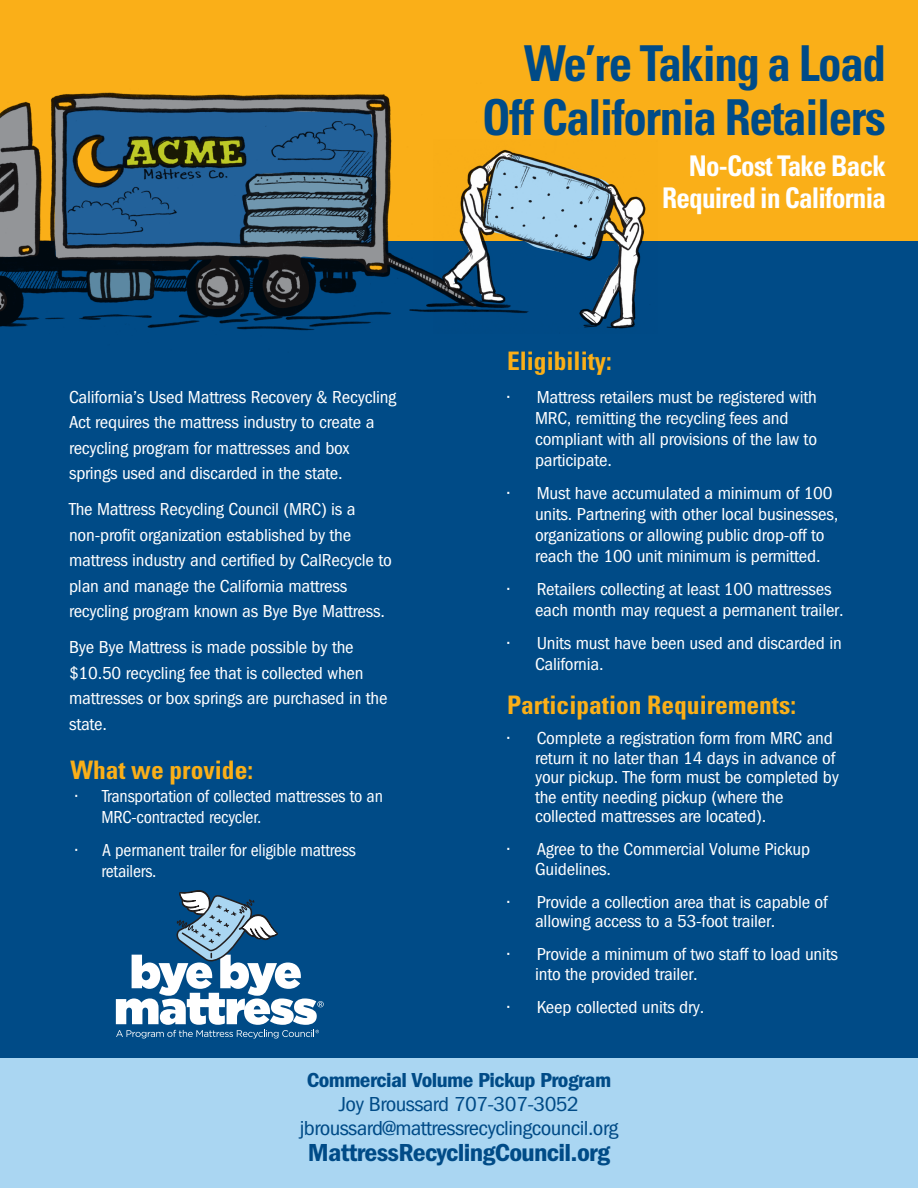
<style>
.page{position:relative;width:918px;height:1188px;background:#fff}
.page>*{position:absolute;margin:0;border:0;box-sizing:border-box;transform-origin:0 0}
.t1{font:700 condensed 49.5px/54px "Univers";letter-spacing:-.03em;color:#004b87;text-align:right;scale:.95 1}
.t2{font:700 condensed 28.5px/31.5px "Univers";letter-spacing:-.03em;color:#fff;text-align:right;scale:.95 1}
.t3{font:700 condensed 25.5px "Univers";color:#faaf18}
.t4{font:600 condensed 25.5px "Franklin Gothic";letter-spacing:-.025em;color:#004b87;scale:1.1 1}
.t5{font:condensed 21px/24px "Franklin Gothic";letter-spacing:-.025em;color:#004b87;text-align:center;scale:1.1 1}
.t6{font:600 condensed 21px "Franklin Gothic";letter-spacing:-.025em;color:#004b87;scale:1.1 1}
.t7{font:condensed 18px/25.5px "Franklin Gothic";letter-spacing:-.01em;color:#fff;scale:1.06 1}
.t8{font:condensed 18px/21px "Franklin Gothic";letter-spacing:-.01em;color:#fff}
</style>
<div class="page">
<div style="left:0;top:231px;width:918px;height:953px;background:#004b87"></div>
<div style="left:0;top:1058px;width:917px;height:130px;background:#aad6f2"></div>
<div style="left:0;top:0;width:918px;height:241px;background:#faaf18"></div>
<svg style="left:116px;top:890px;width:208px;height:149px"></svg>
<img style="left:0;top:92px;width:433px;height:239px">
<img style="left:433px;top:149px;width:213px;height:180px">
<h1 class="t1" style="left:482px;top:35px;width:427px">We’re Taking a Load<br>Off California Retailers</h1>
<p class="t7" style="left:69px;top:384px;width:310px">California’s Used Mattress Recovery &amp; Recycling Act requires the mattress industry to create a recycling program for mattresses and box springs used and discarded in the state.</p>
<p class="t7" style="left:69px;top:497px;width:306px">The Mattress Recycling Council (MRC) is a non-profit organization established by the mattress industry and certified by CalRecycle to plan and manage the California mattress recycling program known as Bye Bye Mattress.</p>
<p class="t7" style="left:69px;top:635px;width:302px">Bye Bye Mattress is made possible by the $10.50 recycling fee that is collected when mattresses or box springs are purchased in the state.</p>
<h3 class="t3" style="left:70px;top:754px;width:184px">What we provide:</h3>
<p class="t8" style="left:101px;top:786px;width:283px;text-indent:-26px">• Transportation of collected mattresses to an<br>MRC-contracted recycler.</p>
<p class="t8" style="left:101px;top:840px;width:256px;text-indent:-26px">• A permanent trailer for eligible mattress retailers.</p>
<h2 class="t2" style="left:662px;top:150px;width:237px">No-Cost Take Back<br>Required in California</h2>
<h3 class="t3" style="left:507px;top:345px;width:106px">Eligibility:</h3>
<p class="t7" style="left:535px;top:386px;width:268px;line-height:21px;text-indent:-27px">• Mattress retailers must be registered with MRC, remitting the recycling fees and compliant with all provisions of the law to participate.</p>
<p class="t7" style="left:535px;top:482px;width:288px;line-height:21px;text-indent:-27px">• Must have accumulated a minimum of 100 units. Partnering with other local businesses, organizations or allowing public drop-off to reach the 100 unit minimum is permitted.</p>
<p class="t7" style="left:535px;top:578px;width:293px;line-height:21px;text-indent:-27px">• Retailers collecting at least 100 mattresses each month may request a permanent trailer.</p>
<p class="t7" style="left:535px;top:632px;width:291px;line-height:21px;text-indent:-27px">• Units must have been used and discarded in<br>California.</p>
<h3 class="t3" style="left:507px;top:689px;width:291px">Participation Requirements:</h3>
<p class="t7" style="left:535px;top:729px;width:288px;line-height:19.5px;text-indent:-27px">• Complete a registration form from MRC and return it no later than 14 days in advance of your pickup. The form must be completed by the entity needing pickup (where the collected mattresses are located).</p>
<p class="t7" style="left:535px;top:840px;width:261px;line-height:19.5px;text-indent:-27px">• Agree to the Commercial Volume Pickup<br>Guidelines.</p>
<p class="t7" style="left:535px;top:892px;width:278px;line-height:19.5px;text-indent:-27px">• Provide a collection area that is capable of allowing access to a 53-foot trailer.</p>
<p class="t7" style="left:535px;top:945px;width:287px;line-height:19.5px;text-indent:-27px">• Provide a minimum of two staff to load units into the provided trailer.</p>
<p class="t7" style="left:508px;top:994px;width:187px">• Keep collected units dry.</p>
<p class="t6" style="left:307px;top:1068px;width:278px">Commercial Volume Pickup Program</p>
<p class="t5" style="left:300px;top:1093px;width:291px">Joy Broussard 707-307-3052 jbroussard@mattressrecyclingcouncil.org</p>
<h3 class="t4" style="left:308px;top:1138px;width:276px">MattressRecyclingCouncil.org</h3>
</div>
